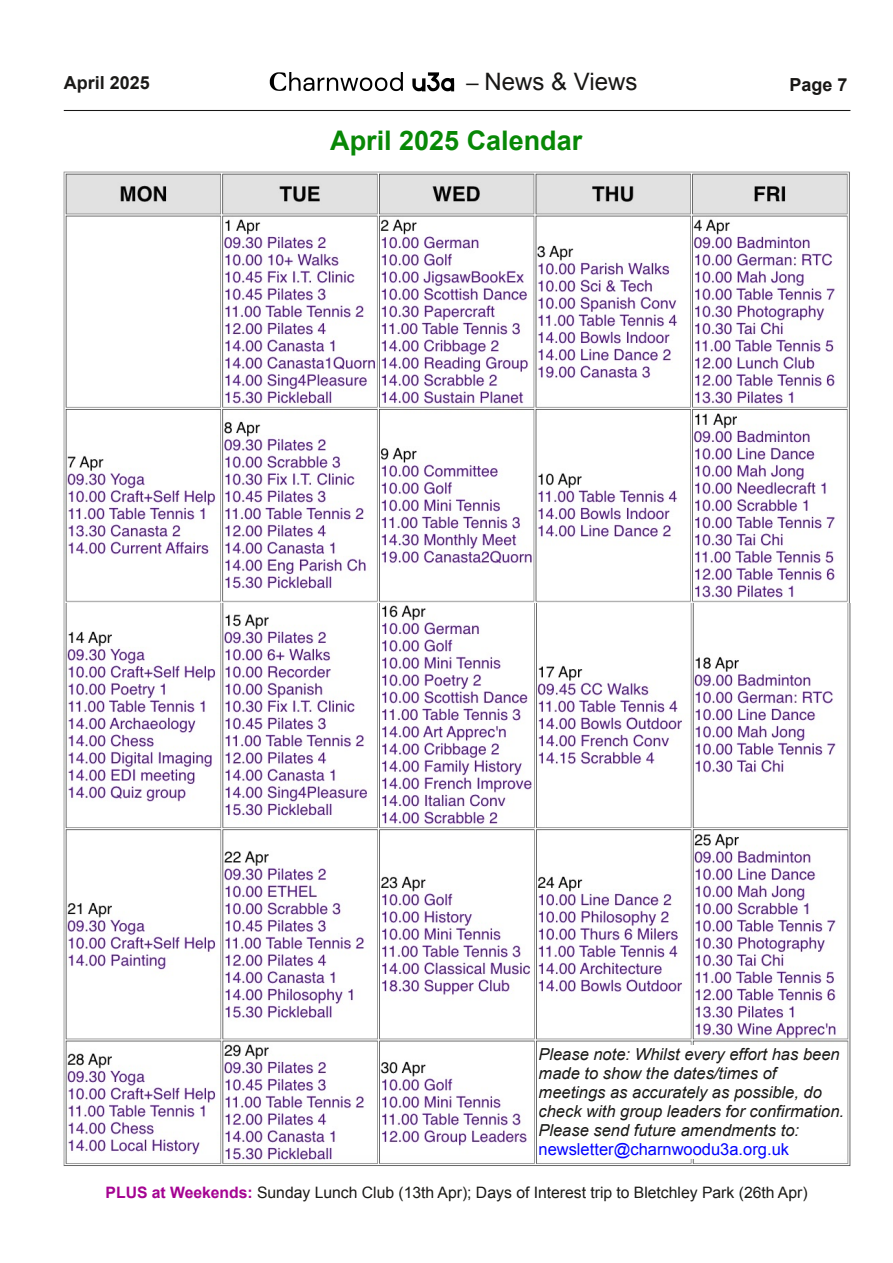
<style>
.page{position:relative;width:893px;height:1263px;background:#fff}
.page>*{position:absolute;margin:0;border:0;box-sizing:border-box;transform-origin:0 0}
.t1{font:700 27px "Arial";color:#058704}
.t2{font:24px "Arial";letter-spacing:.005em;color:#181715}
.t3{font:700 18px "Arial";color:#181715}
.t4{font:italic 16.5px/18.9px "Arial";color:#181715}
.t5{font:16.5px "Arial";color:#00f}
.t6{font:15.75px "Arial";letter-spacing:-.005em;color:#181715}
.s1{font-family:"Times New Roman";font-weight:700}
.s2{font-weight:700;color:#a40091}
</style>
<div class="page">
<hr style="left:64px;top:110px;width:786px;height:1px;background:#181715">
<img style="left:64px;top:171px;width:786px;height:995px">
<div style="left:539px;top:1045px;width:301px;height:19px;background:#fff"></div>
<div style="left:539px;top:1064px;width:237px;height:19px;background:#fff"></div>
<div style="left:539px;top:1083px;width:283px;height:19px;background:#fff"></div>
<div style="left:539px;top:1102px;width:305px;height:19px;background:#fff"></div>
<div style="left:539px;top:1121px;width:260px;height:19px;background:#fff"></div>
<div style="left:539px;top:1140px;width:250px;height:18px;background:#fff"></div>
<img style="left:269px;top:72px;width:186px;height:20px">
<h2 class="t2" style="left:466px;top:68px;width:173px"><span class="s1">–</span> News &amp; Views</h2>
<p class="t3" style="left:64px;top:72px;width:88px">April 2025</p>
<p class="t3" style="left:789px;top:75px;width:60px">Page 7</p>
<h1 class="t1" style="left:330px;top:126px;width:254px">April 2025 Calendar</h1>
<p class="t4" style="left:539px;top:1045px;width:307px">Please note: Whilst every effort has been made to show the dates/times of meetings as accurately as possible, do check with group leaders for confirmation.<br>Please send future amendments to:</p>
<p class="t5" style="left:539px;top:1140px;width:252px">newsletter@charnwoodu3a.org.uk</p>
<p class="t6" style="left:106px;top:1184px;width:703px"><span class="s2">PLUS at Weekends:</span> Sunday Lunch Club (13th Apr); Days of Interest trip to Bletchley Park (26th Apr)</p>
</div>
